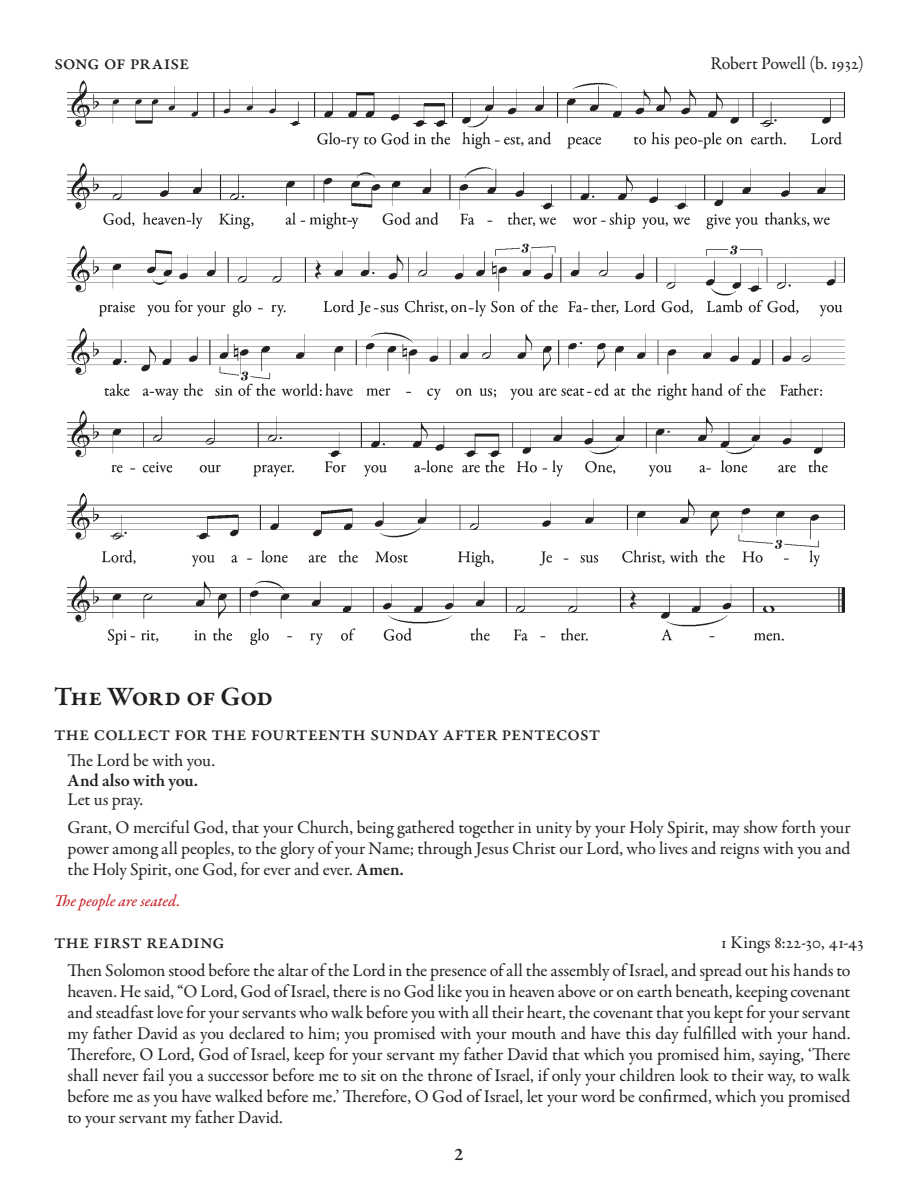
<style>
.page{position:relative;width:918px;height:1188px;background:#fff}
.page>*{position:absolute;margin:0;border:0;box-sizing:border-box;transform-origin:0 0}
.t1{font:600 27px "Garamond Premr Pro";letter-spacing:-.03em;color:#231f20}
.t2{font:500 21px "Garamond Premr Pro";letter-spacing:-.005em;color:#231f20}
.t3{font:18px/21px "Garamond Premr Pro";letter-spacing:-.01em;color:#231f20}
.t4{font:600 18px "Garamond Premr Pro";color:#231f20}
.t5{font:italic 16.5px "Garamond Premr Pro";letter-spacing:-.005em;color:#c4121a}
.s1{font-weight:600}
</style>
<div class="page">
<img style="left:68px;top:81px;width:776px;height:563px">
<p class="t2" style="left:54px;top:50px;width:137px">song of praise</p>
<p class="t3" style="left:711px;top:54px;width:155px">Robert Powell (b. 1932)</p>
<h1 class="t1" style="left:54px;top:681px;width:221px">The Word of God</h1>
<p class="t2" style="left:54px;top:721px;width:548px">the collect for the fourteenth sunday after pentecost</p>
<p class="t3" style="left:68px;top:751px;width:149px">The Lord be with you.</p>
<p class="t4" style="left:68px;top:769px;width:132px">And also with you.</p>
<p class="t3" style="left:68px;top:786px;width:785px;line-height:27.8px">Let us pray.<br>Grant, O merciful God, that your Church, being gathered together in unity by your Holy Spirit, may show forth your</p>
<p class="t3" style="left:68px;top:838px;width:785px">power among all peoples, to the glory of your Name; through Jesus Christ our Lord, who lives and reigns with you and the Holy Spirit, one God, for ever and ever. <span class="s1">Amen.</span></p>
<p class="t5" style="left:54px;top:891px;width:128px">The people are seated.</p>
<p class="t2" style="left:54px;top:928px;width:172px">the first reading</p>
<p class="t3" style="left:67px;top:929px;width:798px;line-height:27.8px;text-indent:653px">1 Kings 8:22-30, 41-43<br>Then Solomon stood before the altar of the Lord in the presence of all the assembly of Israel, and spread out his hands to</p>
<p class="t3" style="left:67px;top:981px;width:785px;text-align:justify">heaven. He said, “O Lord, God of Israel, there is no God like you in heaven above or on earth beneath, keeping covenant and steadfast love for your servants who walk before you with all their heart, the covenant that you kept for your servant my father David as you declared to him; you promised with your mouth and have this day fulfilled with your hand.<br>Therefore, O Lord, God of Israel, keep for your servant my father David that which you promised him, saying, ‘There shall never fail you a successor before me to sit on the throne of Israel, if only your children look to their way, to walk before me as you have walked before me.’ Therefore, O God of Israel, let your word be confirmed, which you promised to your servant my father David.</p>
<p class="t4" style="left:455px;top:1144px;width:10px">2</p>
</div>
